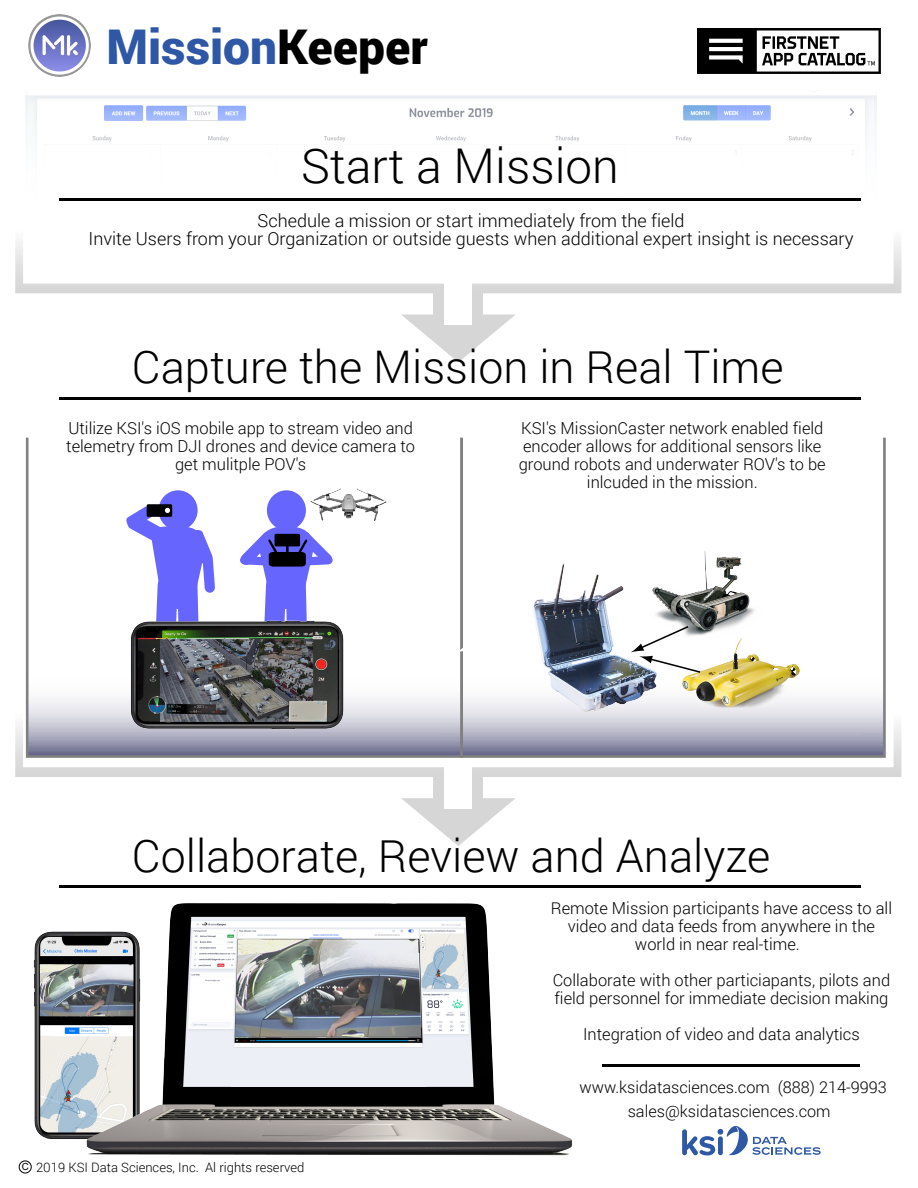
<style>
.page{position:relative;width:918px;height:1188px;background:#fff}
.page>*{position:absolute;margin:0;border:0;box-sizing:border-box;transform-origin:0 0}
.t1{font:300 47.85px "Roboto";color:#000}
.t2{font:900 47.85px "Roboto";color:#2e57a5}
.t3{font:300 45px "Roboto";color:#000}
.t4{font:300 18px/18px "Roboto";color:#000;text-align:center}
.t5{font:300 16.5px/18px "Roboto";color:#000;text-align:center}
.t6{font:300 16.2px/24.5px "Roboto";color:#000;text-align:center}
.t7{font:300 13.05px "Roboto";color:#000}
.t8{font:9.75px "Arial";color:#000}
.s1{color:#000}
</style>
<div class="page">
<div style="left:26px;top:436px;width:437px;height:322px;background:#fff;border:3px solid #808080"></div>
<div style="left:460px;top:436px;width:426px;height:322px;background:#fff;border:3px solid #808080"></div>
<img style="left:33px;top:931px;width:39px;height:208px">
<img style="left:72px;top:903px;width:501px;height:253px">
<img style="left:310px;top:489px;width:77px;height:32px">
<img style="left:678px;top:639px;width:125px;height:63px">
<img style="left:661px;top:551px;width:94px;height:84px">
<img style="left:529px;top:563px;width:132px;height:139px">
<svg style="left:459px;top:644px;width:5px;height:19px"></svg>
<svg style="left:631px;top:626px;width:69px;height:47px"></svg>
<svg style="left:402px;top:315px;width:113px;height:47px"></svg>
<svg style="left:15px;top:241px;width:886px;height:52px"></svg>
<div style="left:434px;top:292px;width:49px;height:33px;background:#d6d6d6"></div>
<div style="left:444px;top:266px;width:28px;height:59px;background:#fff"></div>
<svg style="left:401px;top:798px;width:114px;height:48px"></svg>
<svg style="left:15px;top:702px;width:886px;height:75px"></svg>
<div style="left:434px;top:776px;width:49px;height:33px;background:#d6d6d6"></div>
<div style="left:444px;top:762px;width:28px;height:47px;background:#fff"></div>
<div style="left:267px;top:490px;width:39px;height:40px;background:#66f;border-radius:50%"></div>
<svg style="left:240px;top:526px;width:93px;height:93px"></svg>
<div style="left:159px;top:490px;width:39px;height:40px;background:#66f;border-radius:50%"></div>
<div style="left:147px;top:504px;width:25px;height:13px;background:#000;border-radius:2px"></div>
<svg style="left:126px;top:506px;width:89px;height:113px"></svg>
<img style="left:130px;top:619px;width:217px;height:113px">
<hr style="left:59px;top:199px;width:802px;height:2px;background:#000">
<hr style="left:59px;top:397px;width:802px;height:2px;background:#000">
<hr style="left:59px;top:886px;width:802px;height:2px;background:#000">
<hr style="left:602px;top:1065px;width:258px;height:2px;background:#000">
<svg style="left:682px;top:1126px;width:139px;height:30px"></svg>
<div style="left:19px;top:1161px;width:13px;height:12px;border:1px solid #000;border-radius:50%"></div>
<div style="left:232px;top:1048px;width:194px;height:38px;background:#ecf0f6"></div>
<img style="left:29px;top:15px;width:62px;height:62px">
<img style="left:697px;top:29px;width:183px;height:44px">
<h1 class="t2" style="left:106px;top:13px;width:323px">Mission<span class="s1">Keeper</span></h1>
<h1 class="t1" style="left:301px;top:133px;width:319px">Start a Mission</h1>
<p class="t4" style="left:89px;top:211px;width:767px">Schedule a mission or start immediately from the field<br>Invite Users from your Organization or outside guests when additional expert insight is necessary</p>
<h2 class="t3" style="left:132px;top:336px;width:653px">Capture the Mission in Real Time</h2>
<p class="t5" style="left:66px;top:419px;width:350px">Utilize KSI's iOS mobile app to stream video and telemetry from DJI drones and device camera to get mulitple POV's</p>
<p class="t5" style="left:519px;top:419px;width:309px">KSI's MissionCaster network enabled field encoder allows for additional sensors like ground robots and underwater ROV's to be inlcuded in the mission.</p>
<h2 class="t3" style="left:132px;top:824px;width:640px">Collaborate, Review and Analyze</h2>
<p class="t5" style="left:551px;top:899px;width:343px">Remote Mission participants have access to all video and data feeds from anywhere in the world in near real-time.</p>
<p class="t5" style="left:553px;top:971px;width:339px;text-align:left">Collaborate with other particiapants, pilots and field personnel for immediate decision making</p>
<p class="t5" style="left:583px;top:1025px;width:278px">Integration of video and data analytics</p>
<p class="t6" style="left:579px;top:1074px;width:309px">www.ksidatasciences.com (888) 214-9993 sales@ksidatasciences.com</p>
<p class="t8" style="left:22px;top:1160px;width:9px">C</p>
<p class="t7" style="left:36px;top:1158px;width:270px">2019 KSI Data Sciences, Inc. Al rights reserved</p>
</div>
